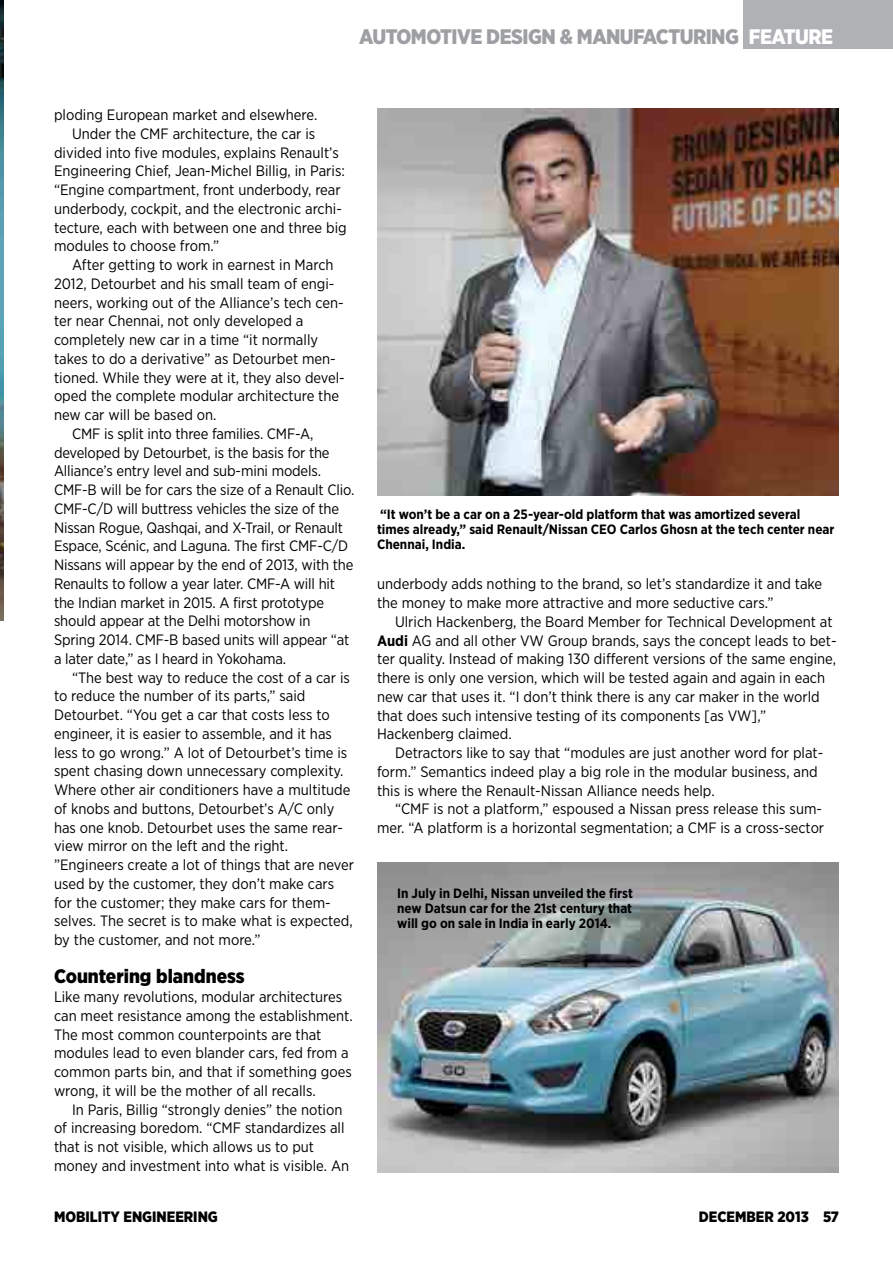
<style>
.page{position:relative;width:893px;height:1263px;background:#fff}
.page>*{position:absolute;margin:0;border:0;box-sizing:border-box;transform-origin:0 0}
.t1{font:900 21px "Gotham Narrow";letter-spacing:-.025em;color:#9d9fa2}
.t2{font:900 19.5px "Gotham Narrow";color:#000}
.t3{font:15px/18.8px "Gotham Narrow";color:#000}
.t4{font:900 15px "Gotham Narrow";color:#000}
.t5{font:700 13.5px/15px "Gotham Narrow";color:#000}
.s1{color:#fff}
.s2{font-weight:700}
</style>
<div class="page">
<div style="left:744px;top:0;width:149px;height:48px;background:#afb1b4"></div>
<img style="left:0;top:0;width:4px;height:620px">
<img style="left:377px;top:108px;width:462px;height:387px">
<img style="left:377px;top:863px;width:462px;height:309px">
<h1 class="t1" style="left:359px;top:23px;width:475px">AUTOMOTIVE DESIGN &amp; MANUFACTURING <span class="s1">FEATURE</span></h1>
<p class="t3" style="left:54px;top:105px;width:265px">ploding European market and elsewhere.</p>
<p class="t3" style="left:72px;top:124px;width:245px">Under the CMF architecture, the car is</p>
<p class="t3" style="left:54px;top:143px;width:286px">divided into five modules, explains Renault’s</p>
<p class="t3" style="left:54px;top:161px;width:292px">Engineering Chief, Jean-Michel Billig, in Paris:</p>
<p class="t3" style="left:54px;top:180px;width:288px">“Engine compartment, front underbody, rear</p>
<p class="t3" style="left:54px;top:199px;width:289px">underbody, cockpit, and the electronic archi-</p>
<p class="t3" style="left:54px;top:218px;width:294px">tecture, each with between one and three big</p>
<p class="t3" style="left:54px;top:236px;width:167px">modules to choose from.”</p>
<p class="t3" style="left:72px;top:255px;width:263px">After getting to work in earnest in March</p>
<p class="t3" style="left:54px;top:274px;width:282px">2012, Detourbet and his small team of engi-</p>
<p class="t3" style="left:54px;top:293px;width:291px">neers, working out of the Alliance’s tech cen-</p>
<p class="t3" style="left:54px;top:311px;width:251px">ter near Chennai, not only developed a</p>
<p class="t3" style="left:54px;top:330px;width:266px">completely new car in a time “it normally</p>
<p class="t3" style="left:54px;top:349px;width:283px">takes to do a derivative” as Detourbet men-</p>
<p class="t3" style="left:54px;top:368px;width:292px">tioned. While they were at it, they also devel-</p>
<p class="t3" style="left:54px;top:386px;width:287px">oped the complete modular architecture the</p>
<p class="t3" style="left:54px;top:405px;width:164px">new car will be based on.</p>
<p class="t3" style="left:72px;top:424px;width:243px">CMF is split into three families. CMF-A,</p>
<p class="t3" style="left:54px;top:443px;width:277px">developed by Detourbet, is the basis for the</p>
<p class="t3" style="left:54px;top:461px;width:269px">Alliance’s entry level and sub-mini models.</p>
<p class="t3" style="left:54px;top:480px;width:302px">CMF-B will be for cars the size of a Renault Clio.</p>
<p class="t3" style="left:54px;top:499px;width:287px">CMF-C/D will buttress vehicles the size of the</p>
<p class="t3" style="left:54px;top:518px;width:291px">Nissan Rogue, Qashqai, and X-Trail, or Renault</p>
<p class="t3" style="left:54px;top:536px;width:296px">Espace, Scénic, and Laguna. The first CMF-C/D</p>
<p class="t3" style="left:54px;top:555px;width:301px">Nissans will appear by the end of 2013, with the</p>
<p class="t3" style="left:54px;top:574px;width:283px">Renaults to follow a year later. CMF-A will hit</p>
<p class="t3" style="left:54px;top:593px;width:272px">the Indian market in 2015. A first prototype</p>
<p class="t3" style="left:54px;top:611px;width:258px">should appear at the Delhi motorshow in</p>
<p class="t3" style="left:54px;top:630px;width:297px">Spring 2014. CMF-B based units will appear “at</p>
<p class="t3" style="left:54px;top:649px;width:234px">a later date,” as I heard in Yokohama.</p>
<p class="t3" style="left:72px;top:668px;width:279px">“The best way to reduce the cost of a car is</p>
<p class="t3" style="left:54px;top:686px;width:253px">to reduce the number of its parts,” said</p>
<p class="t3" style="left:54px;top:705px;width:277px">Detourbet. “You get a car that costs less to</p>
<p class="t3" style="left:54px;top:724px;width:279px">engineer, it is easier to assemble, and it has</p>
<p class="t3" style="left:54px;top:743px;width:295px">less to go wrong.” A lot of Detourbet’s time is</p>
<p class="t3" style="left:54px;top:761px;width:291px">spent chasing down unnecessary complexity.</p>
<p class="t3" style="left:54px;top:780px;width:298px">Where other air conditioners have a multitude</p>
<p class="t3" style="left:54px;top:799px;width:282px">of knobs and buttons, Detourbet’s A/C only</p>
<p class="t3" style="left:54px;top:818px;width:291px">has one knob. Detourbet uses the same rear-</p>
<p class="t3" style="left:54px;top:836px;width:236px">view mirror on the left and the right.</p>
<p class="t3" style="left:54px;top:855px;width:301px">”Engineers create a lot of things that are never</p>
<p class="t3" style="left:54px;top:874px;width:282px">used by the customer, they don’t make cars</p>
<p class="t3" style="left:54px;top:893px;width:278px">for the customer; they make cars for them-</p>
<p class="t3" style="left:54px;top:911px;width:300px">selves. The secret is to make what is expected,</p>
<p class="t3" style="left:54px;top:930px;width:208px">by the customer, and not more.”</p>
<h2 class="t2" style="left:54px;top:964px;width:192px">Countering blandness</h2>
<p class="t3" style="left:54px;top:987px;width:300px">Like many revolutions, modular architectures can meet resistance among the establishment.<br>The most common counterpoints are that modules lead to even blander cars, fed from a common parts bin, and that if something goes wrong, it will be the mother of all recalls.</p>
<p class="t3" style="left:54px;top:1100px;width:297px;text-indent:18px">In Paris, Billig “strongly denies” the notion of increasing boredom. “CMF standardizes all that is not visible, which allows us to put money and investment into what is visible. An</p>
<p class="t5" style="left:377px;top:507px;width:459px">“It won’t be a car on a 25-year-old platform that was amortized several<br>times already,” said Renault/Nissan CEO Carlos Ghosn at the tech center near<br>Chennai, India.</p>
<p class="t3" style="left:377px;top:574px;width:447px">underbody adds nothing to the brand, so let’s standardize it and take the money to make more attractive and more seductive cars.”</p>
<p class="t3" style="left:377px;top:612px;width:461px;text-indent:18px">Ulrich Hackenberg, the Board Member for Technical Development at <span class="s2">Audi</span> AG and all other VW Group brands, says the concept leads to bet&shy;ter quality. Instead of making 130 different versions of the same engine, there is only one version, which will be tested again and again in each new car that uses it. “I don’t think there is any car maker in the world that does such intensive testing of its components [as VW],” Hackenberg claimed.</p>
<p class="t3" style="left:377px;top:743px;width:448px;text-indent:18px">Detractors like to say that “modules are just another word for plat&shy;form.” Semantics indeed play a big role in the modular business, and this is where the Renault-Nissan Alliance needs help.</p>
<p class="t3" style="left:377px;top:799px;width:449px;text-align:right">“CMF is not a platform,” espoused a Nissan press release this sum&shy;mer. “A platform is a horizontal segmentation; a CMF is a cross-sector</p>
<p class="t5" style="left:397px;top:885px;width:237px;text-align:justify">In July in Delhi, Nissan unveiled the first new Datsun car for the 21st century that will go on sale in India in early 2014.</p>
<p class="t4" style="left:54px;top:1207px;width:165px">MOBILITY ENGINEERING</p>
<p class="t4" style="left:699px;top:1207px;width:142px">DECEMBER 2013 57</p>
</div>
